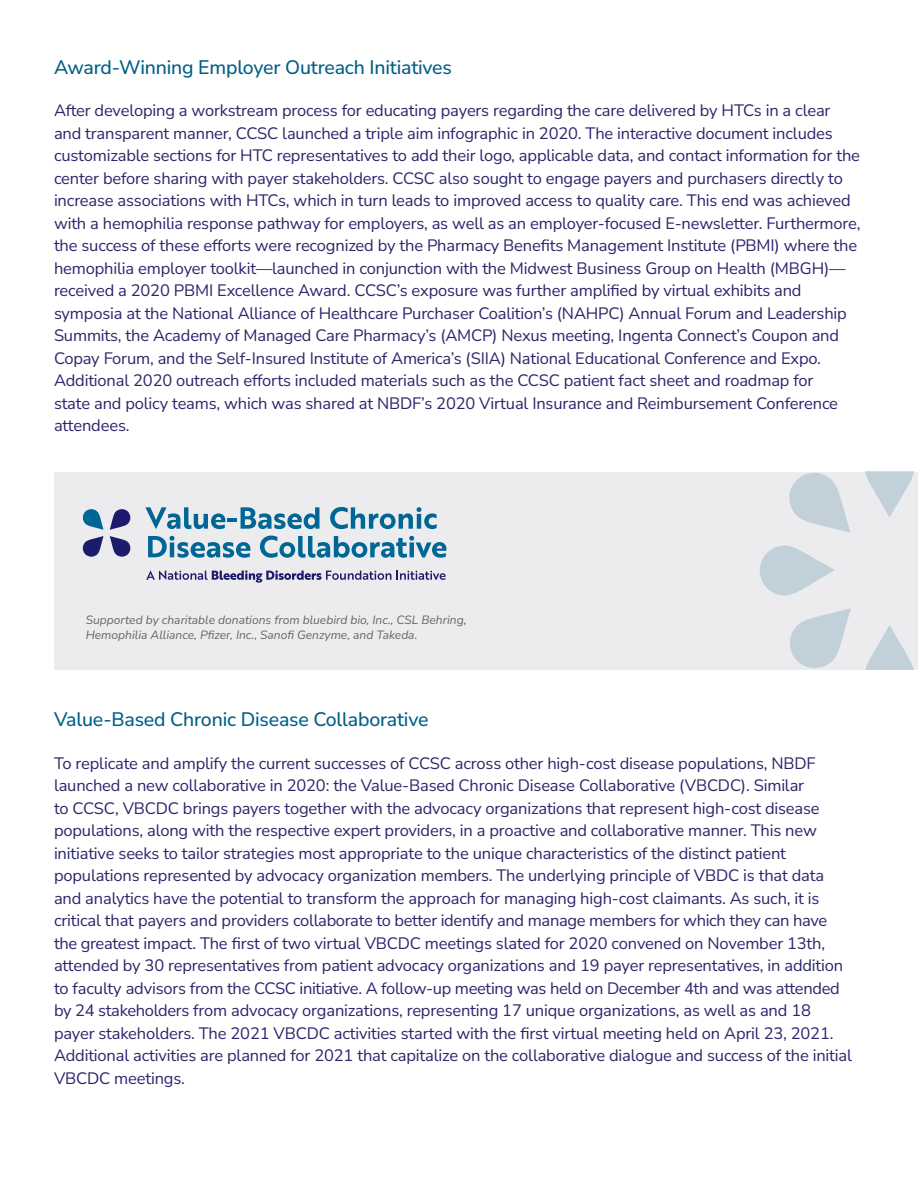
<style>
.page{position:relative;width:918px;height:1188px;background:#fff}
.page>*{position:absolute;margin:0;border:0;box-sizing:border-box;transform-origin:0 0}
.t1{font:500 19.5px "Nunito Sans 12 pt";letter-spacing:-.01em;color:#005f86}
.t2{font:16.5px/22.5px "Nunito Sans 12 pt";letter-spacing:-.01em;color:#2a276a}
.t3{font:italic 12px/14.4px "Nunito Sans 12 pt";color:#666}
</style>
<div class="page">
<div style="left:54px;top:472px;width:864px;height:198px;background:#ececee"></div>
<svg style="left:83px;top:509px;width:20px;height:21px"></svg>
<svg style="left:110px;top:509px;width:21px;height:21px"></svg>
<svg style="left:83px;top:536px;width:20px;height:21px"></svg>
<svg style="left:110px;top:536px;width:21px;height:21px"></svg>
<svg style="left:145px;top:507px;width:174px;height:22px"></svg>
<svg style="left:330px;top:507px;width:107px;height:22px"></svg>
<svg style="left:148px;top:536px;width:102px;height:22px"></svg>
<svg style="left:260px;top:536px;width:186px;height:22px"></svg>
<svg style="left:146px;top:570px;width:300px;height:13px"></svg>
<svg style="left:865px;top:471px;width:49px;height:47px"></svg>
<svg style="left:865px;top:625px;width:49px;height:45px"></svg>
<svg style="left:790px;top:608px;width:61px;height:60px"></svg>
<svg style="left:789px;top:473px;width:61px;height:60px"></svg>
<svg style="left:760px;top:545px;width:75px;height:51px"></svg>
<p class="t1" style="left:54px;top:53px;width:399px">Award-Winning Employer Outreach Initiatives</p>
<p class="t2" style="left:54px;top:99px;width:808px">After developing a workstream process for educating payers regarding the care delivered by HTCs in a clear and transparent manner, CCSC launched a triple aim infographic in 2020. The interactive document includes customizable sections for HTC representatives to add their logo, applicable data, and contact information for the center before sharing with payer stakeholders. CCSC also sought to engage payers and purchasers directly to increase associations with HTCs, which in turn leads to improved access to quality care. This end was achieved with a hemophilia response pathway for employers, as well as an employer-focused E-newsletter. Furthermore, the success of these efforts were recognized by the Pharmacy Benefits Management Institute (PBMI) where the hemophilia employer toolkit—launched in conjunction with the Midwest Business Group on Health (MBGH)— received a 2020 PBMI Excellence Award. CCSC’s exposure was further amplified by virtual exhibits and symposia at the National Alliance of Healthcare Purchaser Coalition’s (NAHPC) Annual Forum and Leadership Summits, the Academy of Managed Care Pharmacy’s (AMCP) Nexus meeting, Ingenta Connect’s Coupon and Copay Forum, and the Self-Insured Institute of America’s (SIIA) National Educational Conference and Expo.<br>Additional 2020 outreach efforts included materials such as the CCSC patient fact sheet and roadmap for<br>state and policy teams, which was shared at NBDF’s 2020 Virtual Insurance and Reimbursement Conference attendees.</p>
<p class="t3" style="left:86px;top:612px;width:382px">Supported by charitable donations from bluebird bio, Inc., CSL Behring,<br>Hemophilia Alliance, Pfizer, Inc., Sanofi Genzyme, and Takeda.</p>
<p class="t1" style="left:54px;top:706px;width:376px">Value-Based Chronic Disease Collaborative</p>
<p class="t2" style="left:54px;top:751px;width:799px">To replicate and amplify the current successes of CCSC across other high-cost disease populations, NBDF launched a new collaborative in 2020: the Value-Based Chronic Disease Collaborative (VBCDC). Similar<br>to CCSC, VBCDC brings payers together with the advocacy organizations that represent high-cost disease populations, along with the respective expert providers, in a proactive and collaborative manner. This new initiative seeks to tailor strategies most appropriate to the unique characteristics of the distinct patient populations represented by advocacy organization members. The underlying principle of VBDC is that data and analytics have the potential to transform the approach for managing high-cost claimants. As such, it is critical that payers and providers collaborate to better identify and manage members for which they can have the greatest impact. The first of two virtual VBCDC meetings slated for 2020 convened on November 13th, attended by 30 representatives from patient advocacy organizations and 19 payer representatives, in addition to faculty advisors from the CCSC initiative. A follow-up meeting was held on December 4th and was attended by 24 stakeholders from advocacy organizations, representing 17 unique organizations, as well as and 18 payer stakeholders. The 2021 VBCDC activities started with the first virtual meeting held on April 23, 2021.<br>Additional activities are planned for 2021 that capitalize on the collaborative dialogue and success of the initial VBCDC meetings.</p>
</div>
